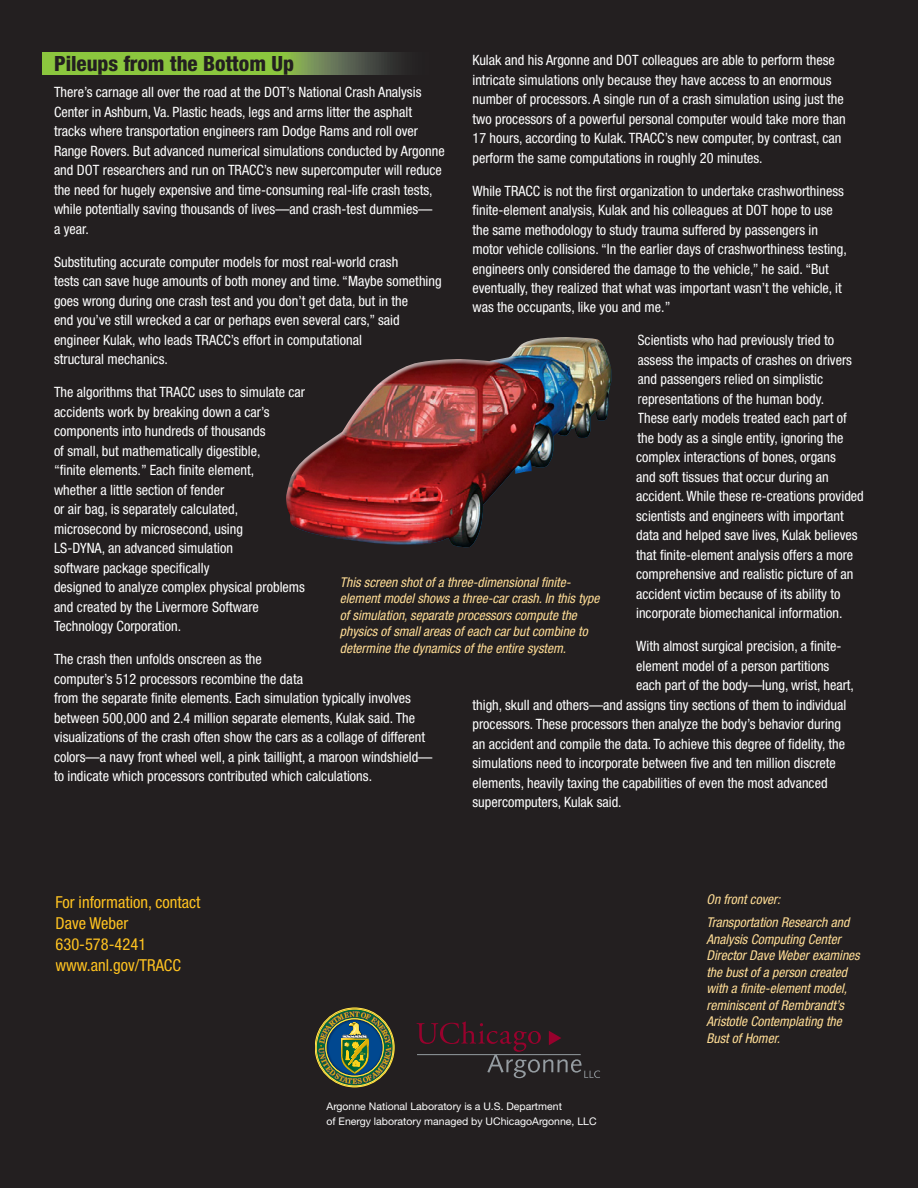
<style>
.page{position:relative;width:918px;height:1188px;background:#231f20}
.page>*{position:absolute;margin:0;border:0;box-sizing:border-box;transform-origin:0 0}
.Head{font:800 condensed 21px "Helvetica Neue";color:#231f20}
.Body{font:condensed 16.5px/21px "Helvetica Neue";color:#fec221}
.Body-2{font:condensed 14.25px/19.5px "Helvetica Neue";color:#fff}
.t1{font:italic condensed 13.5px/16.5px "Helvetica Neue";color:#ffdd96}
.t2{font:10.5px/15px "Helvetica Neue";color:#fff}
</style>
<div class="page">
<svg style="left:43px;top:52px;width:359px;height:23px"></svg>
<svg style="left:417px;top:1022px;width:183px;height:56px"></svg>
<img style="left:319px;top:1008px;width:73px;height:79px">
<div style="left:281px;top:317px;width:345px;height:258px;background:#0077c0;opacity:.75"></div>
<p class="Body-2" style="left:472px;top:50px;width:375px">Kulak and his Argonne and DOT colleagues are able to perform these intricate simulations only because they have access to an enormous number of processors. A single run of a crash simulation using just the two processors of a powerful personal computer would take more than 17 hours, according to Kulak. TRACC’s new computer, by contrast, can perform the same computations in roughly 20 minutes.</p>
<p class="Body-2" style="left:472px;top:181px;width:376px">While TRACC is not the first organization to undertake crashworthiness finite-element analysis, Kulak and his colleagues at DOT hope to use the same methodology to study trauma suffered by passengers in motor vehicle collisions. “In the earlier days of crashworthiness testing, engineers only considered the damage to the vehicle,” he said. “But eventually, they realized that what was important wasn’t the vehicle, it was the occupants, like you and me.”</p>
<p class="Body-2" style="left:636px;top:331px;width:229px">Scientists who had previously tried to assess the impacts of crashes on drivers and passengers relied on simplistic representations of the human body.<br>These early models treated each part of the body as a single entity, ignoring the complex interactions of bones, organs<br>and soft tissues that occur during an accident. While these re-creations provided scientists and engineers with important data and helped save lives, Kulak believes that finite-element analysis offers a more comprehensive and realistic picture of an accident victim because of its ability to incorporate biomechanical information.</p>
<p class="Body-2" style="left:636px;top:637px;width:207px">With almost surgical precision, a finite-</p>
<p class="Body-2" style="left:636px;top:656px;width:195px">element model of a person partitions</p>
<p class="Body-2" style="left:636px;top:676px;width:219px">each part of the body—lung, wrist, heart,</p>
<p class="Body-2" style="left:472px;top:695px;width:375px">thigh, skull and others—and assigns tiny sections of them to individual</p>
<p class="Body-2" style="left:472px;top:715px;width:370px">processors. These processors then analyze the body’s behavior during</p>
<p class="Body-2" style="left:472px;top:734px;width:374px">an accident and compile the data. To achieve this degree of fidelity, the</p>
<p class="Body-2" style="left:472px;top:753px;width:365px">simulations need to incorporate between five and ten million discrete</p>
<p class="Body-2" style="left:472px;top:773px;width:357px">elements, heavily taxing the capabilities of even the most advanced</p>
<p class="Body-2" style="left:472px;top:792px;width:151px">supercomputers, Kulak said.</p>
<p class="Head" style="left:54px;top:51px;width:242px">Pileups from the Bottom Up</p>
<p class="Body-2" style="left:54px;top:82px;width:392px">There’s carnage all over the road at the DOT’s National Crash Analysis Center in Ashburn, Va. Plastic heads, legs and arms litter the asphalt tracks where transportation engineers ram Dodge Rams and roll over Range Rovers. But advanced numerical simulations conducted by Argonne and DOT researchers and run on TRACC’s new supercomputer will reduce the need for hugely expensive and time-consuming real-life crash tests, while potentially saving thousands of lives—and crash-test dummies—<br>a year.</p>
<p class="Body-2" style="left:54px;top:252px;width:389px">Substituting accurate computer models for most real-world crash<br>tests can save huge amounts of both money and time. “Maybe something goes wrong during one crash test and you don’t get data, but in the<br>end you’ve still wrecked a car or perhaps even several cars,” said engineer Kulak, who leads TRACC’s effort in computational<br>structural mechanics.</p>
<p class="Body-2" style="left:54px;top:382px;width:253px">The algorithms that TRACC uses to simulate car accidents work by breaking down a car’s components into hundreds of thousands<br>of small, but mathematically digestible,<br>“finite elements.” Each finite element,<br>whether a little section of fender<br>or air bag, is separately calculated, microsecond by microsecond, using<br>LS-DYNA, an advanced simulation<br>software package specifically<br>designed to analyze complex physical problems and created by the Livermore Software Technology Corporation.</p>
<p class="Body-2" style="left:54px;top:649px;width:380px">The crash then unfolds onscreen as the<br>computer’s 512 processors recombine the data<br>from the separate finite elements. Each simulation typically involves between 500,000 and 2.4 million separate elements, Kulak said. The visualizations of the crash often show the cars as a collage of different colors—a navy front wheel well, a pink taillight, a maroon windshield— to indicate which processors contributed which calculations.</p>
<p class="t1" style="left:340px;top:574px;width:261px">This screen shot of a three-dimensional finite&shy;element model shows a three-car crash. In this type of simulation, separate processors compute the physics of small areas of each car but combine to determine the dynamics of the entire system.</p>
<p class="Body" style="left:56px;top:891px;width:146px">For information, contact<br>Dave Weber<br>630-578-4241 www.anl.gov/TRACC</p>
<p class="t2" style="left:327px;top:1099px;width:272px">Argonne National Laboratory is a U.S. Department<br>of Energy laboratory managed by UChicagoArgonne, LLC</p>
<p class="t1" style="left:706px;top:891px;width:75px">On front cover:</p>
<p class="t1" style="left:706px;top:914px;width:155px">Transportation Research and<br>Analysis Computing Center<br>Director Dave Weber examines the bust of a person created with a finite-element model, reminiscent of Rembrandt’s<br>Aristotle Contemplating the<br>Bust of Homer.</p>
</div>
